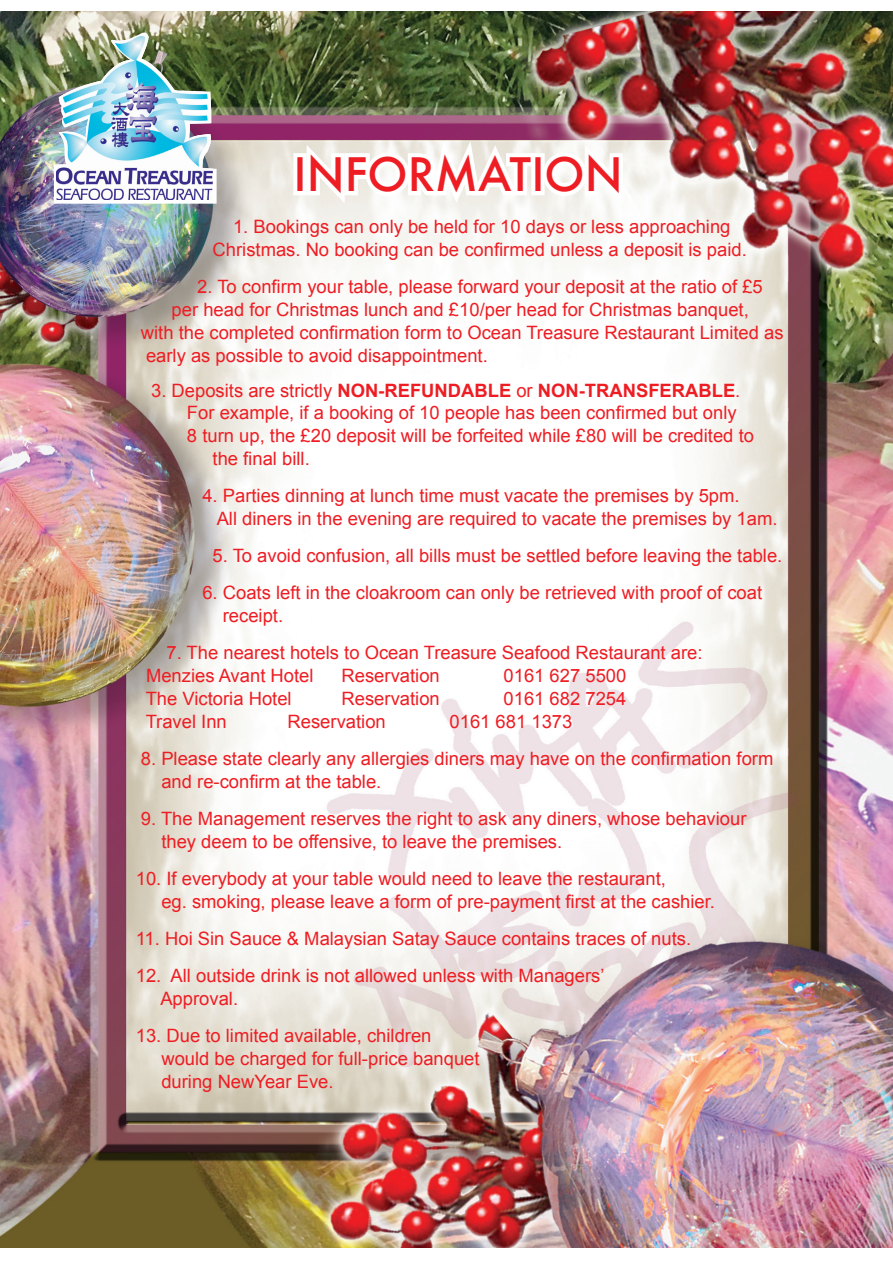
<style>
.page{position:relative;width:893px;height:1263px;background:#fff}
.page>*{position:absolute;margin:0;border:0;box-sizing:border-box;transform-origin:0 0}
.t1{font:500 45px "Futura";color:#ee1d23}
.t2{font:18.45px/23px "Arial";color:#ee1d23}
.t3{font:700 18.45px "Arial";color:#ee1d23}
.s1{font-weight:400}
</style>
<div class="page">
<img style="left:1px;top:12px;width:892px;height:1235px">
<svg style="left:303px;top:127px;width:324px;height:87px"></svg>
<svg style="left:54px;top:30px;width:163px;height:174px"></svg>
<img style="left:56px;top:36px;width:157px;height:164px">
<h1 class="t1" style="left:293px;top:144px;width:331px">INFORMATION</h1>
<p class="t2" style="left:213px;top:215px;width:536px;text-align:center">1. Bookings can only be held for 10 days or less approaching<br>Christmas. No booking can be confirmed unless a deposit is paid.</p>
<p class="t2" style="left:197px;top:275px;width:567px">2. To confirm your table, please forward your deposit at the ratio of £5</p>
<p class="t2" style="left:172px;top:298px;width:579px">per head for Christmas lunch and £10/per head for Christmas banquet,</p>
<p class="t2" style="left:141px;top:321px;width:644px">with the completed confirmation form to Ocean Treasure Restaurant Limited as</p>
<p class="t2" style="left:146px;top:344px;width:343px">early as possible to avoid disappointment.</p>
<p class="t3" style="left:151px;top:378px;width:591px"><span class="s1">3. Deposits are strictly</span> NON-REFUNDABLE <span class="s1">or</span> NON-TRANSFERABLE<span class="s1">.</span></p>
<p class="t2" style="left:187px;top:402px;width:551px">For example, if a booking of 10 people has been confirmed but only</p>
<p class="t2" style="left:187px;top:425px;width:568px">8 turn up, the £20 deposit will be forfeited while £80 will be credited to</p>
<p class="t2" style="left:213px;top:447px;width:99px">the final bill.</p>
<p class="t2" style="left:217px;top:485px;width:562px;text-indent:-14px">4. Parties dinning at lunch time must vacate the premises by 5pm.<br>All diners in the evening are required to vacate the premises by 1am.</p>
<p class="t2" style="left:213px;top:544px;width:571px">5. To avoid confusion, all bills must be settled before leaving the table.</p>
<p class="t2" style="left:223px;top:582px;width:541px;text-indent:-20px">6. Coats left in the cloakroom can only be retrieved with proof of coat receipt.</p>
<p class="t2" style="left:146px;top:641px;width:558px;text-indent:20px">7. The nearest hotels to Ocean Treasure Seafood Restaurant are:<br>Menzies Avant Hotel</p>
<p class="t2" style="left:342px;top:664px;width:100px">Reservation</p>
<p class="t2" style="left:504px;top:664px;width:124px">0161 627 5500</p>
<p class="t2" style="left:146px;top:687px;width:147px">The Victoria Hotel</p>
<p class="t2" style="left:342px;top:687px;width:100px">Reservation</p>
<p class="t2" style="left:504px;top:687px;width:124px">0161 682 7254</p>
<p class="t2" style="left:146px;top:710px;width:83px">Travel Inn</p>
<p class="t2" style="left:288px;top:710px;width:100px">Reservation</p>
<p class="t2" style="left:450px;top:710px;width:124px">0161 681 1373</p>
<p class="t2" style="left:161px;top:747px;width:613px;text-indent:-20px">8. Please state clearly any allergies diners may have on the confirmation form and re-confirm at the table.</p>
<p class="t2" style="left:161px;top:807px;width:587px;text-indent:-20px">9. The Management reserves the right to ask any diners, whose behaviour they deem to be offensive, to leave the premises.</p>
<p class="t2" style="left:161px;top:867px;width:555px;text-indent:-26px">10. If everybody at your table would need to leave the restaurant,<br>eg. smoking, please leave a form of pre-payment first at the cashier.</p>
<p class="t2" style="left:136px;top:927px;width:557px">11. Hoi Sin Sauce &amp; Malaysian Satay Sauce contains traces of nuts.</p>
<p class="t2" style="left:160px;top:964px;width:446px;text-indent:-25px">12. All outside drink is not allowed unless with Managers’<br>Approval.</p>
<p class="t2" style="left:161px;top:1024px;width:320px;text-indent:-26px">13. Due to limited available, children would be charged for full-price banquet during NewYear Eve.</p>
</div>
